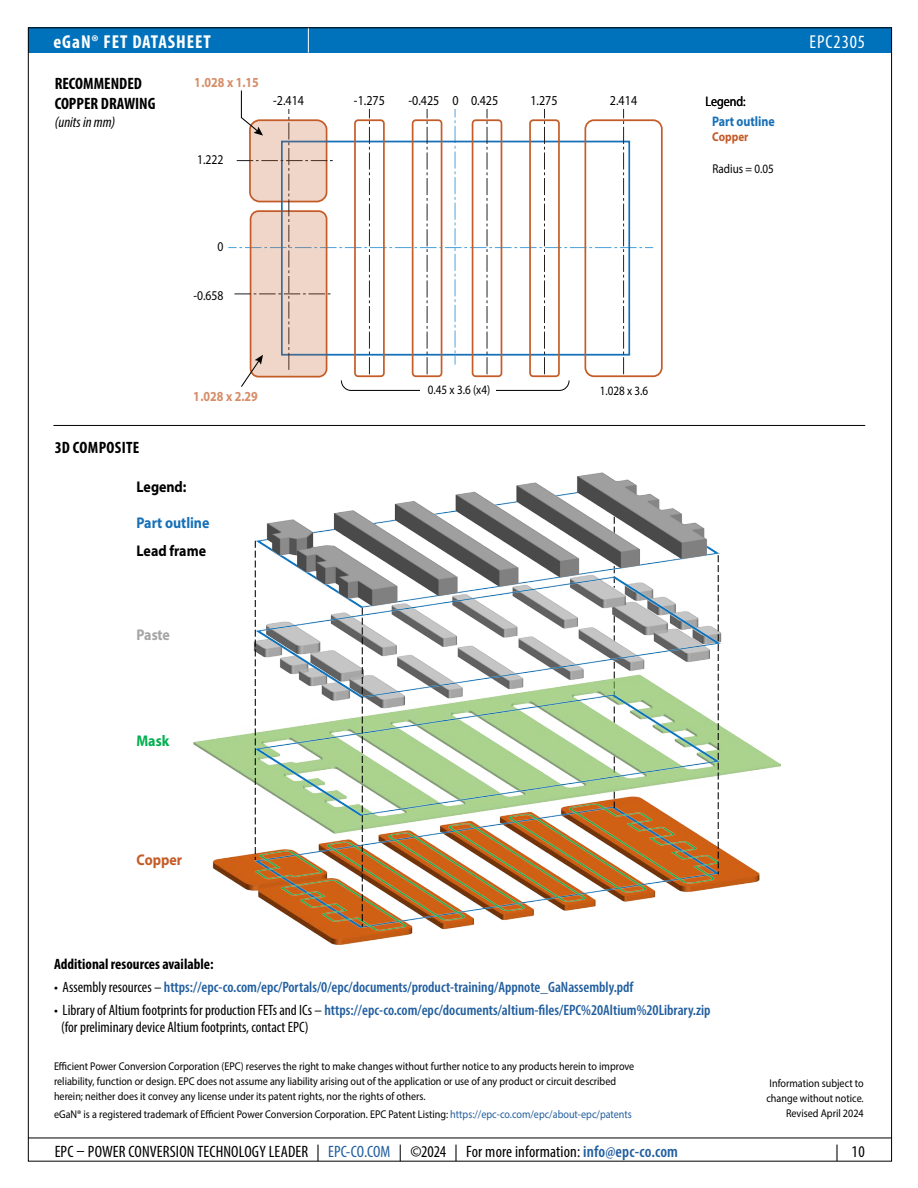
<style>
.page{position:relative;width:918px;height:1188px;background:#fff}
.page>*{position:absolute;margin:0;border:0;box-sizing:border-box;transform-origin:0 0}
.t1{font:700 condensed 18.75px "Myriad Pro";letter-spacing:.05em;color:#fff}
.t2{font:condensed 18.75px "Myriad Pro";letter-spacing:.05em;color:#fff}
.t3{font:condensed 16.5px "Myriad Pro";letter-spacing:.01em;color:#000}
.t4{font:700 condensed 16.5px "Myriad Pro";color:#000}
.t5{font:700 condensed 16.5px "Myriad Pro";letter-spacing:.02em;color:#000}
.t6{font:700 15.6px "Myriad Pro";color:#000;scale:.9 1}
.t7{font:700 15.6px "Myriad Pro";color:#1670b8;scale:.9 1}
.t8{font:700 15.6px "Myriad Pro";color:#c45c28;scale:.9 1}
.t9{font:700 15.6px "Myriad Pro";letter-spacing:-.01em;color:#a6a5a5;scale:.9 1}
.t10{font:700 15.6px "Myriad Pro";color:#00b04f;scale:.9 1}
.t11{font:condensed 15px/16.5px "Myriad Pro";color:#000}
.t12{font:600 condensed 15px "Myriad Pro";color:#215e9e}
.t13{font:700 condensed 15px "Myriad Pro";color:#000}
.t14{font:italic condensed 15px "Myriad Pro";color:#000}
.t15{font:700 13.8px "Myriad Pro";color:#c45c28;scale:.87 1}
.t16{font:700 13.8px "Myriad Pro";color:#1670b8;scale:.87 1}
.t17{font:13.8px "Myriad Pro";color:#000;scale:.87 1}
.t18{font:13.65px "Myriad Pro";color:#000;scale:.88 1}
.t19{font:13.5px "Myriad Pro";color:#000;scale:.87 1}
.t20{font:12.75px "Myriad Pro";color:#000;scale:.87 1}
.t21{font:700 12.75px "Myriad Pro";color:#c45b28;scale:.87 1}
.t22{font:11.25px/15px "Myriad Pro";color:#000;scale:.9 1}
.s1{font-weight:400;color:#000}
.s2{font-weight:600;color:#215e9e}
.s3{color:#215e9e}
</style>
<div class="page">
<div style="left:28px;top:27px;width:864px;height:26px;background:#0072bc"></div>
<hr style="left:28px;top:1138px;width:864px;height:1px;background:#000">
<svg style="left:308px;top:29px;width:1px;height:24px"></svg>
<img style="left:212px;top:856px;width:548px;height:89px">
<img style="left:256px;top:608px;width:464px;height:67px">
<img style="left:193px;top:675px;width:587px;height:125px">
<img style="left:256px;top:694px;width:462px;height:106px">
<img style="left:235px;top:800px;width:506px;height:134px">
<img style="left:257px;top:472px;width:461px;height:135px">
<svg style="left:255px;top:541px;width:1px;height:319px"></svg>
<svg style="left:362px;top:608px;width:1px;height:319px"></svg>
<svg style="left:718px;top:555px;width:1px;height:319px"></svg>
<svg style="left:614px;top:792px;width:1px;height:16px"></svg>
<div style="left:584px;top:119px;width:79px;height:258px;border:2px solid #c45c28;border-radius:9px"></div>
<svg style="left:228px;top:90px;width:425px;height:301px"></svg>
<hr style="left:53px;top:425px;width:812px;height:1px;background:#000">
<h1 class="t1" style="left:53px;top:30px;width:159px">eGaN® FET DATASHEET</h1>
<h1 class="t2" style="left:810px;top:30px;width:57px">EPC2305</h1>
<p class="t4" style="left:55px;top:73px;width:89px">RECOMMENDED</p>
<p class="t4" style="left:55px;top:93px;width:102px">COPPER DRAWING</p>
<p class="t14" style="left:55px;top:113px;width:62px">(units in mm)</p>
<p class="t15" style="left:195px;top:74px;width:75px">1.028 x 1.15</p>
<p class="t19" style="left:197px;top:151px;width:32px">1.222</p>
<p class="t18" style="left:273px;top:92px;width:37px">-2.414</p>
<p class="t18" style="left:354px;top:92px;width:37px">-1.275</p>
<p class="t18" style="left:409px;top:92px;width:104px">-0.425 0 0.425</p>
<p class="t18" style="left:530px;top:92px;width:32px">1.275</p>
<p class="t18" style="left:610px;top:92px;width:32px">2.414</p>
<p class="t17" style="left:706px;top:93px;width:48px">Legend:</p>
<p class="t16" style="left:712px;top:113px;width:74px">Part outline</p>
<p class="t21" style="left:712px;top:129px;width:43px">Copper</p>
<p class="t20" style="left:713px;top:160px;width:72px">Radius = 0.05</p>
<p class="t19" style="left:217px;top:238px;width:8px">0</p>
<p class="t19" style="left:193px;top:287px;width:36px">-0.658</p>
<p class="t15" style="left:194px;top:387px;width:75px">1.028 x 2.29</p>
<p class="t5" style="left:55px;top:437px;width:86px">3D COMPOSITE</p>
<p class="t6" style="left:137px;top:477px;width:57px">Legend:</p>
<p class="t7" style="left:137px;top:513px;width:83px">Part outline</p>
<p class="t6" style="left:137px;top:540px;width:79px">Lead frame</p>
<p class="t9" style="left:137px;top:625px;width:39px">Paste</p>
<p class="t20" style="left:428px;top:382px;width:73px">0.45 x 3.6 (x4)</p>
<p class="t20" style="left:600px;top:383px;width:57px">1.028 x 3.6</p>
<p class="t10" style="left:137px;top:731px;width:38px">Mask</p>
<p class="t8" style="left:137px;top:850px;width:52px">Copper</p>
<p class="t13" style="left:54px;top:955px;width:161px">Additional resources available:</p>
<p class="t12" style="left:54px;top:978px;width:581px"><span class="s1">• Assembly resources –</span> https://epc-co.com/epc/Portals/0/epc/documents/product-training/Appnote_GaNassembly.pdf</p>
<p class="t11" style="left:61px;top:1002px;width:651px;text-indent:-7px">• Library of Altium footprints for production FETs and ICs – <span class="s2">https://epc-co.com/epc/documents/altium-files/EPC%20Altium%20Library.zip </span>(for preliminary device Altium footprints, contact EPC)</p>
<p class="t22" style="left:54px;top:1058px;width:646px">Efficient Power Conversion Corporation (EPC) reserves the right to make changes without further notice to any products herein to improve reliability, function or design. EPC does not assume any liability arising out of the application or use of any product or circuit described herein; neither does it convey any license under its patent rights, nor the rights of others.</p>
<p class="t22" style="left:54px;top:1106px;width:644px">eGaN® is a registered trademark of Efficient Power Conversion Corporation. EPC Patent Listing: <span class="s3">https://epc-co.com/epc/about-epc/patents</span></p>
<p class="t22" style="left:766px;top:1075px;width:110px">Information subject to change without notice.</p>
<p class="t22" style="left:786px;top:1105px;width:88px">Revised April 2024</p>
<h2 class="t3" style="left:55px;top:1142px;width:625px">EPC – POWER CONVERSION TECHNOLOGY LEADER | <span class="s3">EPC-CO.COM</span> | ©2024 | For more information: <span class="s2">info@epc-co.com</span></h2>
<h2 class="t3" style="left:835px;top:1142px;width:31px">| 10</h2>
</div>
